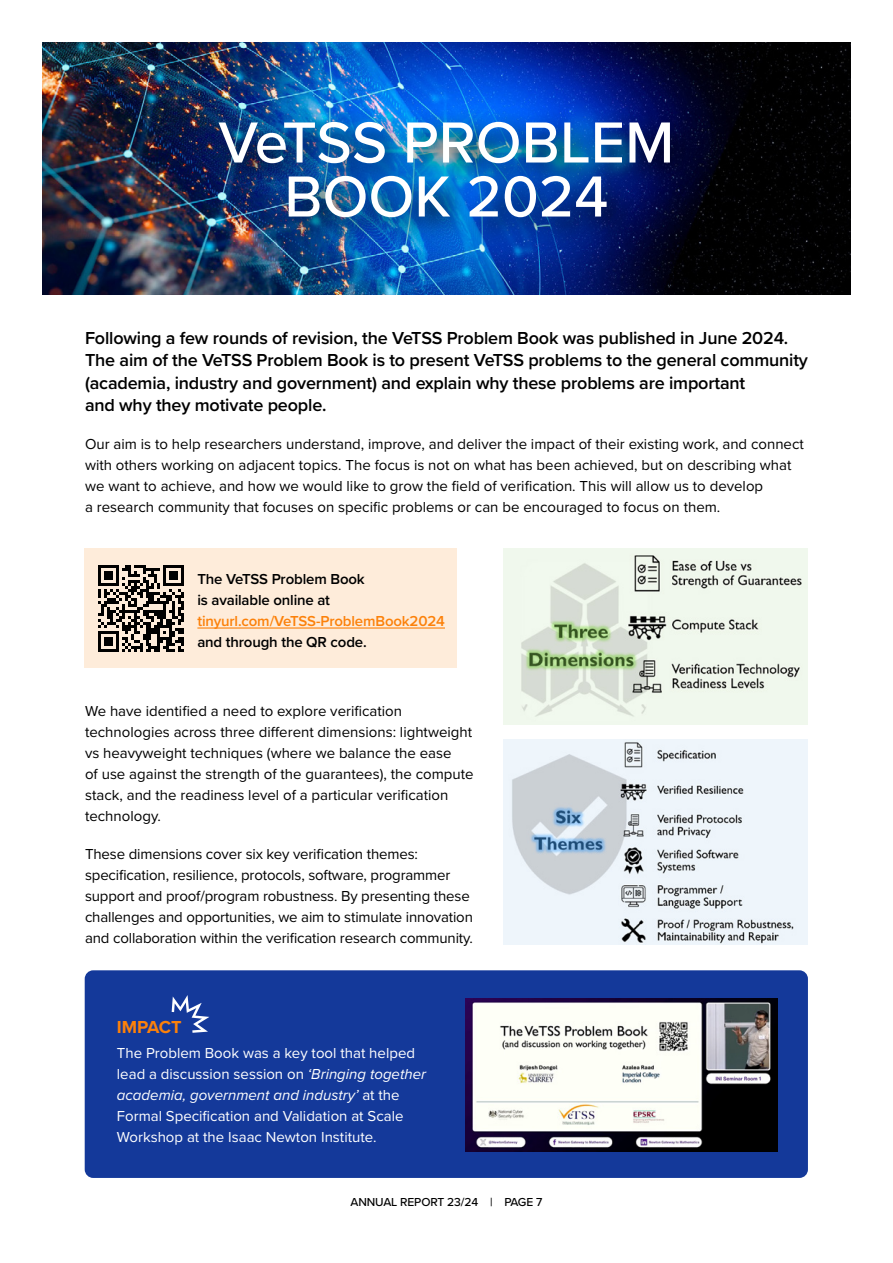
<style>
.page{position:relative;width:893px;height:1263px;background:#fff}
.page>*{position:absolute;margin:0;border:0;box-sizing:border-box;transform-origin:0 0}
.t1{font:500 60px/54px "Proxima Nova";color:#fff;text-align:center}
.t2{font:600 18px/22.5px "Proxima Nova";letter-spacing:-.01em;color:#000}
.t3{font:700 18px "Proxima Nova";color:#fc810a}
.t4{font:15px/21px "Proxima Nova";color:#000}
.t5{font:15px/21px "Proxima Nova";color:#fff}
.t6{font:600 15px/21px "Proxima Nova";letter-spacing:-.01em;color:#000}
.t7{font:500 12px "Proxima Nova";letter-spacing:-.01em;color:#000}
.s1{color:#fc810a}
.s2{font-style:italic}
</style>
<div class="page">
<div style="left:85px;top:970px;width:723px;height:208px;background:#14399a;border-radius:9px"></div>
<img style="left:43px;top:43px;width:807px;height:251px">
<img style="left:208px;top:109px;width:496px;height:142px">
<svg style="left:85px;top:549px;width:372px;height:119px;background:#e7d6c5"></svg>
<hr style="left:197px;top:627px;width:248px;height:1px;background:#fc810a">
<img style="left:465px;top:998px;width:313px;height:153px">
<svg style="left:172px;top:995px;width:37px;height:38px"></svg>
<img style="left:503px;top:549px;width:305px;height:175px">
<img style="left:503px;top:739px;width:305px;height:205px">
<p class="t1" style="left:218px;top:113px;width:458px">VeTSS PROBLEM<br>BOOK 2024</p>
<p class="t2" style="left:85px;top:326px;width:724px">Following a few rounds of revision, the VeTSS Problem Book was published in June 2024.<br>The aim of the VeTSS Problem Book is to present VeTSS problems to the general community (academia, industry and government) and explain why these problems are important<br>and why they motivate people.</p>
<p class="t4" style="left:85px;top:433px;width:720px">Our aim is to help researchers understand, improve, and deliver the impact of their existing work, and connect with others working on adjacent topics. The focus is not on what has been achieved, but on describing what we want to achieve, and how we would like to grow the field of verification. This will allow us to develop<br>a research community that focuses on specific problems or can be encouraged to focus on them.</p>
<p class="t6" style="left:197px;top:568px;width:249px">The VeTSS Problem Book<br>is available online at <span class="s1">tinyurl.com/VeTSS-ProblemBook2024 </span>and through the QR code.</p>
<p class="t4" style="left:85px;top:700px;width:390px">We have identified a need to explore verification technologies across three different dimensions: lightweight vs heavyweight techniques (where we balance the ease<br>of use against the strength of the guarantees), the compute stack, and the readiness level of a particular verification technology.</p>
<p class="t4" style="left:85px;top:843px;width:389px">These dimensions cover six key verification themes: specification, resilience, protocols, software, programmer support and proof/program robustness. By presenting these challenges and opportunities, we aim to stimulate innovation and collaboration within the verification research community.</p>
<p class="t3" style="left:117px;top:1014px;width:66px">IMPACT</p>
<p class="t5" style="left:117px;top:1042px;width:311px">The Problem Book was a key tool that helped lead a discussion session on <span class="s2">‘Bringing together academia, government and industry’</span> at the Formal Specification and Validation at Scale Workshop at the Isaac Newton Institute.</p>
<p class="t7" style="left:351px;top:1193px;width:193px">ANNUAL REPORT 23/24 | PAGE 7</p>
</div>
